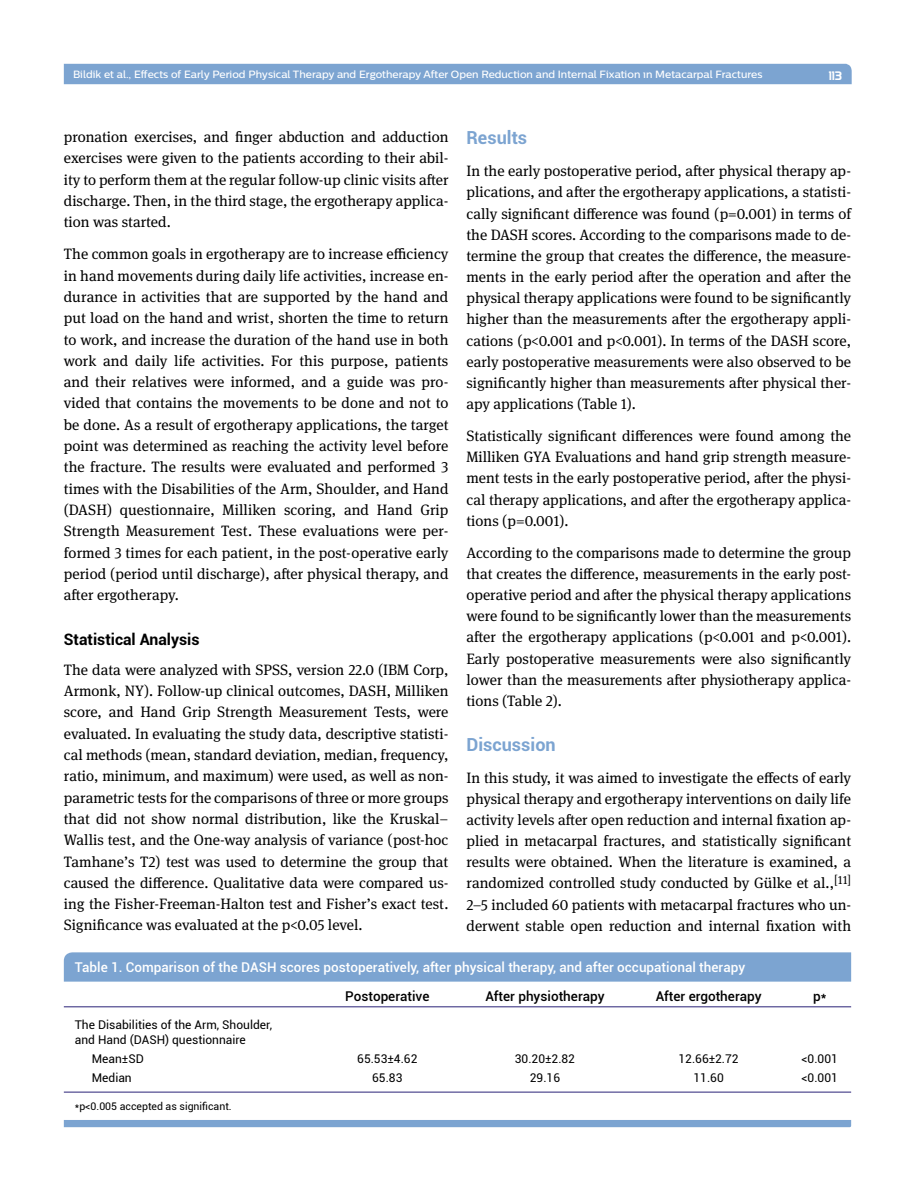
<style>
.page{position:relative;width:915px;height:1191px;background:#fff}
.page>*{position:absolute;margin:0;border:0;box-sizing:border-box;transform-origin:0 0}
.t1{font:700 18px "Roboto";color:#7ca4d1}
.t2{font:700 15.75px "Roboto";color:#000}
.t3{font:15px/21.3px "DG Meta Serif Science";color:#000;text-align:justify}
.t4{font:500 13.5px "Roboto";color:#fff}
.t5{font:500 13.5px "Roboto";color:#000}
.t6{font:12px/15px "Roboto";color:#000}
.t7{font:12px "Prototype";color:#fff}
.t8{font:500 10.5px "Centrale Sans";color:#fff}
.t9{font:10.5px "Roboto";color:#000}
</style>
<div class="page">
<div style="left:64px;top:64px;width:787px;height:20px;background:#7ca4d1"></div>
<div style="left:64px;top:952px;width:786px;height:29px;background:#7ca4d1"></div>
<div style="left:64px;top:1120px;width:786px;height:7px;background:#7ca4d1"></div>
<hr style="left:64px;top:1006px;width:786px;height:1px;background:#2a2278">
<hr style="left:64px;top:1091px;width:786px;height:1px;background:#2a2278">
<p class="t8" style="left:73px;top:68px;width:690px">Bildik et al., Effects of Early Period Physical Therapy and Ergotherapy After Open Reduction and Internal Fixation ın Metacarpal Fractures</p>
<p class="t7" style="left:828px;top:68px;width:15px">113</p>
<p class="t1" style="left:466px;top:125px;width:62px">Results</p>
<p class="t3" style="left:466px;top:160px;width:386px">In the early postoperative period, after physical therapy ap&shy;plications, and after the ergotherapy applications, a statisti&shy;cally significant difference was found (p=0.001) in terms of the DASH scores. According to the comparisons made to de&shy;termine the group that creates the difference, the measure&shy;ments in the early period after the operation and after the physical therapy applications were found to be significantly higher than the measurements after the ergotherapy appli&shy;cations (p&lt;0.001 and p&lt;0.001). In terms of the DASH score, early postoperative measurements were also observed to be significantly higher than measurements after physical ther&shy;apy applications (Table 1).</p>
<p class="t3" style="left:466px;top:425px;width:386px">Statistically significant differences were found among the Milliken GYA Evaluations and hand grip strength measure&shy;ment tests in the early postoperative period, after the physi&shy;cal therapy applications, and after the ergotherapy applica&shy;tions (p=0.001).</p>
<p class="t3" style="left:466px;top:541px;width:386px">According to the comparisons made to determine the group that creates the difference, measurements in the early post&shy;operative period and after the physical therapy applications were found to be significantly lower than the measurements after the ergotherapy applications (p&lt;0.001 and p&lt;0.001).<br>Early postoperative measurements were also significantly lower than the measurements after physiotherapy applica&shy;tions (Table 2).</p>
<p class="t1" style="left:466px;top:731px;width:91px">Discussion</p>
<p class="t3" style="left:466px;top:766px;width:386px">In this study, it was aimed to investigate the effects of early physical therapy and ergotherapy interventions on daily life activity levels after open reduction and internal fixation ap&shy;plied in metacarpal fractures, and statistically significant results were obtained. When the literature is examined, a randomized controlled study conducted by Gülke et al.,<sup>[11] </sup>2–5 included 60 patients with metacarpal fractures who un&shy;derwent stable open reduction and internal fixation with</p>
<p class="t4" style="left:75px;top:957px;width:671px">Table 1. Comparison of the DASH scores postoperatively, after physical therapy, and after occupational therapy</p>
<p class="t5" style="left:345px;top:986px;width:86px">Postoperative</p>
<p class="t5" style="left:485px;top:986px;width:121px">After physiotherapy</p>
<p class="t5" style="left:655px;top:986px;width:107px">After ergotherapy</p>
<p class="t5" style="left:812px;top:986px;width:15px">p*</p>
<p class="t6" style="left:75px;top:1016px;width:199px">The Disabilities of the Arm, Shoulder, and Hand (DASH) questionnaire</p>
<p class="t6" style="left:92px;top:1051px;width:54px">Mean±SD</p>
<p class="t6" style="left:357px;top:1051px;width:62px">65.53±4.62</p>
<p class="t6" style="left:514px;top:1051px;width:62px">30.20±2.82</p>
<p class="t6" style="left:678px;top:1051px;width:62px">12.66±2.72</p>
<p class="t6" style="left:801px;top:1051px;width:38px">&lt;0.001</p>
<p class="t6" style="left:92px;top:1070px;width:41px">Median</p>
<p class="t6" style="left:372px;top:1070px;width:32px">65.83</p>
<p class="t6" style="left:529px;top:1070px;width:32px">29.16</p>
<p class="t6" style="left:693px;top:1070px;width:32px">11.60</p>
<p class="t6" style="left:801px;top:1070px;width:38px">&lt;0.001</p>
<p class="t9" style="left:75px;top:1099px;width:158px">*p&lt;0.005 accepted as significant.</p>
<p class="t3" style="left:64px;top:126px;width:386px">pronation exercises, and finger abduction and adduction exercises were given to the patients according to their abil&shy;ity to perform them at the regular follow-up clinic visits after discharge. Then, in the third stage, the ergotherapy applica&shy;tion was started.</p>
<p class="t3" style="left:64px;top:243px;width:386px">The common goals in ergotherapy are to increase efficiency in hand movements during daily life activities, increase en&shy;durance in activities that are supported by the hand and put load on the hand and wrist, shorten the time to return to work, and increase the duration of the hand use in both work and daily life activities. For this purpose, patients and their relatives were informed, and a guide was pro&shy;vided that contains the movements to be done and not to be done. As a result of ergotherapy applications, the target point was determined as reaching the activity level before the fracture. The results were evaluated and performed 3 times with the Disabilities of the Arm, Shoulder, and Hand (DASH) questionnaire, Milliken scoring, and Hand Grip Strength Measurement Test. These evaluations were per&shy;formed 3 times for each patient, in the post-operative early period (period until discharge), after physical therapy, and after ergotherapy.</p>
<p class="t2" style="left:64px;top:628px;width:137px">Statistical Analysis</p>
<p class="t3" style="left:64px;top:658px;width:386px">The data were analyzed with SPSS, version 22.0 (IBM Corp, Armonk, NY). Follow-up clinical outcomes, DASH, Milliken score, and Hand Grip Strength Measurement Tests, were evaluated. In evaluating the study data, descriptive statisti&shy;cal methods (mean, standard deviation, median, frequency, ratio, minimum, and maximum) were used, as well as non&shy;parametric tests for the comparisons of three or more groups that did not show normal distribution, like the Kruskal– Wallis test, and the One-way analysis of variance (post-hoc Tamhane’s T2) test was used to determine the group that caused the difference. Qualitative data were compared us&shy;ing the Fisher-Freeman-Halton test and Fisher’s exact test.<br>Significance was evaluated at the p&lt;0.05 level.</p>
</div>
